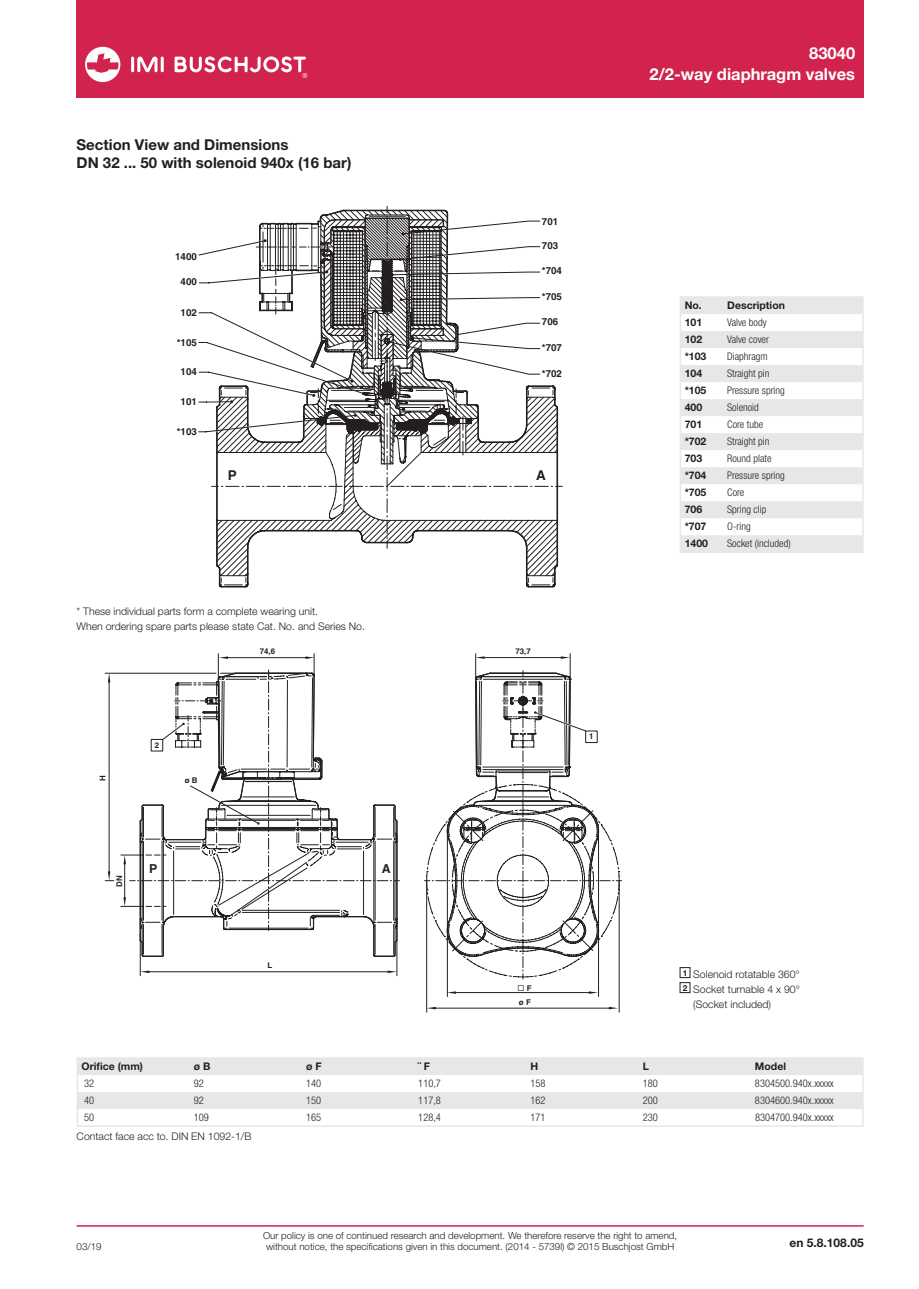
<style>
.page{position:relative;width:919px;height:1289px;background:#fff}
.page>*{position:absolute;margin:0;border:0;box-sizing:border-box;transform-origin:0 0}
.t1{font:700 16.5px/21px "Helvetica Neue LTW1 G";color:#fff;text-align:right}
.t2{font:700 15px/18px "Helvetica Neue LTW1 G";color:#231f20}
.t3{font:700 13.5px "Norgren";color:#231f20}
.t4{font:700 12.45px "Norgren";color:#231f20}
.t5{font:700 12px "Helvetica Neue LTW1 G";color:#231f20}
.t6{font:300 condensed 10.5px "Helvetica Neue LTW1 G";color:#231f20}
.t7{font:300 10.5px/15px "Helvetica Neue LTW1 G";color:#231f20}
.t8{font:700 10.5px "Helvetica Neue LTW1 G";color:#231f20}
.t9{font:300 9.75px/11.2px "Helvetica Neue LTW1 G";color:#231f20;text-align:center}
.t10{font:700 9.75px "Norgren";color:#231f20}
.t11{font:700 7.95px/13.8px "Norgren";color:#231f20}
</style>
<div class="page">
<div style="left:77px;top:0;width:786px;height:98px;background:#d1234d"></div>
<hr style="left:77px;top:1225px;width:786px;height:1px;background:#d1234d">
<svg style="left:218px;top:548px;width:340px;height:39px"></svg>
<svg style="left:198px;top:206px;width:364px;height:342px"></svg>
<hr style="left:105px;top:673px;width:111px;height:1px;background:#231f20">
<hr style="left:109px;top:679px;width:1px;height:195px;background:#231f20">
<svg style="left:105px;top:871px;width:9px;height:10px"></svg>
<svg style="left:108px;top:673px;width:2px;height:9px"></svg>
<hr style="left:140px;top:933px;width:1px;height:42px;background:#231f20">
<hr style="left:396px;top:940px;width:1px;height:35px;background:#231f20">
<hr style="left:147px;top:971px;width:243px;height:1px;background:#231f20">
<svg style="left:387px;top:970px;width:10px;height:2px"></svg>
<hr style="left:426px;top:880px;width:1px;height:132px;background:#231f20">
<hr style="left:619px;top:880px;width:1px;height:132px;background:#231f20">
<hr style="left:433px;top:1007px;width:178px;height:1px;background:#231f20">
<svg style="left:426px;top:1006px;width:10px;height:3px"></svg>
<svg style="left:608px;top:1007px;width:10px;height:2px"></svg>
<hr style="left:447px;top:830px;width:1px;height:166px;background:#231f20">
<hr style="left:598px;top:830px;width:1px;height:166px;background:#231f20">
<hr style="left:453px;top:992px;width:138px;height:1px;background:#231f20">
<svg style="left:588px;top:991px;width:10px;height:2px"></svg>
<svg style="left:121px;top:653px;width:278px;height:302px"></svg>
<svg style="left:424px;top:653px;width:197px;height:326px"></svg>
<div style="left:151px;top:739px;width:12px;height:12px;border:1px solid #231f20"></div>
<div style="left:585px;top:730px;width:12px;height:12px;border:1px solid #231f20"></div>
<hr style="left:131px;top:57px;width:3px;height:15px;background:#fff;border-radius:2px">
<hr style="left:161px;top:57px;width:3px;height:15px;background:#fff;border-radius:2px">
<svg style="left:137px;top:57px;width:20px;height:15px"></svg>
<svg style="left:85px;top:47px;width:35px;height:35px"></svg>
<svg style="left:174px;top:56px;width:133px;height:22px"></svg>
<hr style="left:679px;top:296px;width:44px;height:2px;background:#e6e7e9">
<hr style="left:723px;top:296px;width:140px;height:2px;background:#e6e7e9">
<svg style="left:679px;top:297px;width:184px;height:254px"></svg>
<hr style="left:679px;top:551px;width:44px;height:2px;background:#e6e7e9">
<hr style="left:723px;top:551px;width:140px;height:2px;background:#e6e7e9">
<hr style="left:77px;top:1057px;width:112px;height:1px;background:#e6e7e9">
<hr style="left:189px;top:1057px;width:113px;height:1px;background:#e6e7e9">
<hr style="left:302px;top:1057px;width:112px;height:1px;background:#e6e7e9">
<hr style="left:414px;top:1057px;width:112px;height:1px;background:#e6e7e9">
<hr style="left:526px;top:1057px;width:112px;height:1px;background:#e6e7e9">
<hr style="left:638px;top:1057px;width:112px;height:1px;background:#e6e7e9">
<hr style="left:750px;top:1057px;width:113px;height:1px;background:#e6e7e9">
<svg style="left:77px;top:1058px;width:786px;height:67px"></svg>
<hr style="left:77px;top:1125px;width:112px;height:1px;background:#e6e7e9">
<hr style="left:189px;top:1125px;width:113px;height:1px;background:#e6e7e9">
<hr style="left:302px;top:1125px;width:112px;height:1px;background:#e6e7e9">
<hr style="left:414px;top:1125px;width:112px;height:1px;background:#e6e7e9">
<hr style="left:526px;top:1125px;width:112px;height:1px;background:#e6e7e9">
<hr style="left:638px;top:1125px;width:112px;height:1px;background:#e6e7e9">
<hr style="left:750px;top:1125px;width:113px;height:1px;background:#e6e7e9">
<h2 class="t2" style="left:77px;top:135px;width:276px">Section View and Dimensions<br>DN 32 ... 50 with solenoid 940x (16 bar)</h2>
<p class="t10" style="left:175px;top:250px;width:23px">1400</p>
<p class="t10" style="left:180px;top:275px;width:18px">400</p>
<p class="t10" style="left:180px;top:306px;width:18px">102</p>
<p class="t10" style="left:177px;top:336px;width:22px">*105</p>
<p class="t10" style="left:180px;top:366px;width:18px">104</p>
<p class="t10" style="left:180px;top:395px;width:18px">101</p>
<p class="t10" style="left:177px;top:425px;width:22px">*103</p>
<p class="t10" style="left:542px;top:216px;width:18px">701</p>
<p class="t10" style="left:542px;top:239px;width:18px">703</p>
<p class="t10" style="left:542px;top:265px;width:22px">*704</p>
<p class="t10" style="left:542px;top:290px;width:22px">*705</p>
<p class="t10" style="left:542px;top:316px;width:18px">706</p>
<p class="t10" style="left:542px;top:341px;width:22px">*707</p>
<p class="t10" style="left:542px;top:367px;width:22px">*702</p>
<p class="t3" style="left:228px;top:466px;width:11px">P</p>
<p class="t3" style="left:536px;top:466px;width:11px">A</p>
<p class="t7" style="left:77px;top:603px;width:290px">* These individual parts form a complete wearing unit.<br>When ordering spare parts please state Cat. No. and Series No.</p>
<p class="t11" style="left:260px;top:644px;width:17px">74,6</p>
<p class="t11" style="left:515px;top:643px;width:17px">73,7</p>
<p class="t11" style="left:96px;top:781px;width:7px;rotate:-90deg">H</p>
<p class="t11" style="left:155px;top:738px;width:6px">2</p>
<p class="t11" style="left:185px;top:772px;width:14px">ø B</p>
<p class="t11" style="left:112px;top:886px;width:13px;rotate:-90deg">DN</p>
<p class="t4" style="left:149px;top:861px;width:10px">P</p>
<p class="t4" style="left:382px;top:861px;width:10px">A</p>
<p class="t11" style="left:267px;top:958px;width:6px">L</p>
<p class="t11" style="left:517px;top:981px;width:16px">◻ F ø F</p>
<p class="t11" style="left:589px;top:729px;width:6px">1</p>
<h1 class="t1" style="left:649px;top:42px;width:207px">83040<br>2/2-way diaphragm valves</h1>
<p class="t8" style="left:684px;top:298px;width:19px">No.</p>
<p class="t8" style="left:727px;top:298px;width:59px">Description</p>
<p class="t8" style="left:684px;top:315px;width:19px">101</p>
<p class="t6" style="left:727px;top:316px;width:41px">Valve body</p>
<p class="t8" style="left:684px;top:332px;width:19px">102</p>
<p class="t6" style="left:727px;top:333px;width:43px">Valve cover</p>
<p class="t8" style="left:684px;top:349px;width:23px">*103</p>
<p class="t6" style="left:727px;top:350px;width:42px">Diaphragm</p>
<p class="t8" style="left:684px;top:366px;width:19px">104</p>
<p class="t6" style="left:727px;top:367px;width:44px">Straight pin</p>
<p class="t8" style="left:684px;top:383px;width:23px">*105</p>
<p class="t6" style="left:727px;top:384px;width:59px">Pressure spring</p>
<p class="t8" style="left:684px;top:400px;width:19px">400</p>
<p class="t6" style="left:727px;top:401px;width:33px">Solenoid</p>
<p class="t8" style="left:684px;top:417px;width:19px">701</p>
<p class="t6" style="left:727px;top:418px;width:38px">Core tube</p>
<p class="t8" style="left:684px;top:435px;width:23px">*702</p>
<p class="t6" style="left:727px;top:435px;width:44px">Straight pin</p>
<p class="t8" style="left:684px;top:452px;width:19px">703</p>
<p class="t6" style="left:727px;top:452px;width:46px">Round plate</p>
<p class="t8" style="left:684px;top:469px;width:23px">*704</p>
<p class="t6" style="left:727px;top:469px;width:59px">Pressure spring</p>
<p class="t8" style="left:684px;top:486px;width:23px">*705</p>
<p class="t6" style="left:727px;top:486px;width:19px">Core</p>
<p class="t8" style="left:684px;top:503px;width:19px">706</p>
<p class="t6" style="left:727px;top:503px;width:41px">Spring clip</p>
<p class="t8" style="left:684px;top:520px;width:23px">*707</p>
<p class="t6" style="left:727px;top:520px;width:25px">O-ring</p>
<p class="t8" style="left:684px;top:537px;width:25px">1400</p>
<p class="t6" style="left:727px;top:537px;width:65px">Socket (included)</p>
<p class="t7" style="left:682px;top:966px;width:118px"><sup>1</sup> Solenoid rotatable 360°</p>
<p class="t7" style="left:682px;top:981px;width:119px"><sup>2</sup> Socket turnable 4 x 90°</p>
<p class="t7" style="left:693px;top:996px;width:79px">(Socket included)</p>
<p class="t8" style="left:82px;top:1059px;width:63px">Orifice (mm)</p>
<p class="t8" style="left:194px;top:1059px;width:18px">ø B</p>
<p class="t8" style="left:306px;top:1059px;width:17px">ø F</p>
<p class="t8" style="left:418px;top:1059px;width:13px">¨ F</p>
<p class="t8" style="left:530px;top:1059px;width:9px">H</p>
<p class="t8" style="left:642px;top:1059px;width:8px">L</p>
<p class="t8" style="left:755px;top:1059px;width:33px">Model</p>
<p class="t6" style="left:84px;top:1076px;width:12px">32</p>
<p class="t6" style="left:194px;top:1076px;width:12px">92</p>
<p class="t6" style="left:306px;top:1076px;width:17px">140</p>
<p class="t6" style="left:418px;top:1076px;width:24px">110,7</p>
<p class="t6" style="left:530px;top:1076px;width:17px">158</p>
<p class="t6" style="left:642px;top:1076px;width:17px">180</p>
<p class="t6" style="left:755px;top:1076px;width:80px">8304500.940x.xxxxx</p>
<p class="t6" style="left:84px;top:1093px;width:12px">40</p>
<p class="t6" style="left:194px;top:1093px;width:12px">92</p>
<p class="t6" style="left:306px;top:1093px;width:17px">150</p>
<p class="t6" style="left:418px;top:1093px;width:24px">117,8</p>
<p class="t6" style="left:530px;top:1093px;width:17px">162</p>
<p class="t6" style="left:642px;top:1093px;width:17px">200</p>
<p class="t6" style="left:755px;top:1093px;width:80px">8304600.940x.xxxxx</p>
<p class="t6" style="left:84px;top:1110px;width:12px">50</p>
<p class="t6" style="left:194px;top:1110px;width:17px">109</p>
<p class="t6" style="left:306px;top:1110px;width:17px">165</p>
<p class="t6" style="left:418px;top:1110px;width:24px">128,4</p>
<p class="t6" style="left:530px;top:1110px;width:17px">171</p>
<p class="t6" style="left:642px;top:1110px;width:17px">230</p>
<p class="t6" style="left:755px;top:1110px;width:80px">8304700.940x.xxxxx</p>
<p class="t7" style="left:77px;top:1129px;width:176px">Contact face acc to. DIN EN 1092-1/B</p>
<p class="t9" style="left:263px;top:1229px;width:416px">Our policy is one of continued research and development. We therefore reserve the right to amend, without notice, the specifications given in this document. (2014 - 5739l) © 2015 Buschjost GmbH</p>
<p class="t9" style="left:77px;top:1240px;width:26px">03/19</p>
<p class="t5" style="left:789px;top:1234px;width:76px">en 5.8.108.05</p>
</div>
